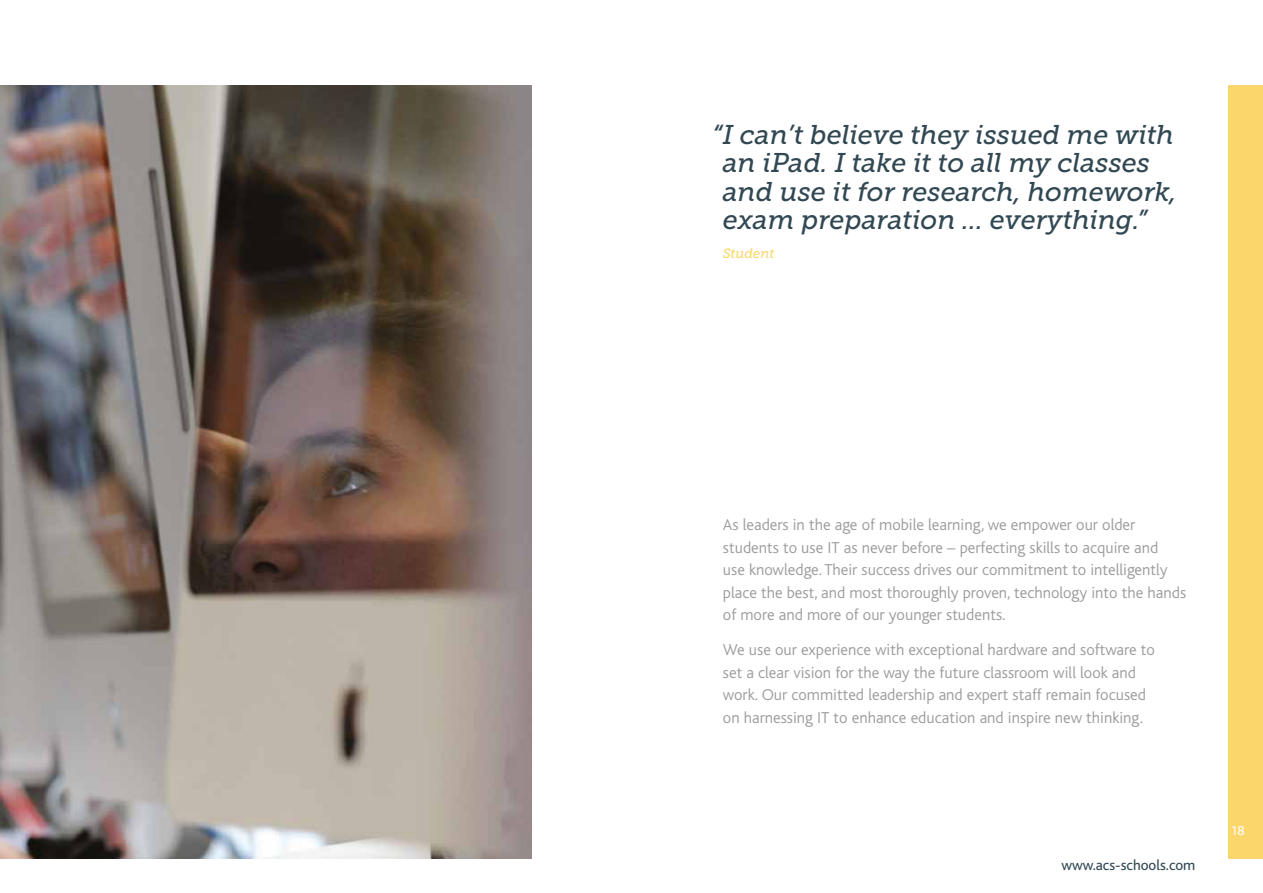
<style>
.page{position:relative;width:1263px;height:893px;background:#fff}
.page>*{position:absolute;margin:0;border:0;box-sizing:border-box;transform-origin:0 0}
.t1{font:italic 27px/28.5px "Museo Slab 500";color:#314853}
.t2{font:300 16.5px/22.5px "Bliss";color:#9d9d9c}
.t3{font:15px "Bliss";color:#314853}
.t4{font:italic 13.5px "Museo Slab 500";color:#fbd76b}
.t5{font:13.5px "Bliss";color:#fff}
</style>
<div class="page">
<img style="left:0;top:85px;width:531px;height:774px">
<div style="left:1229px;top:85px;width:34px;height:774px;background:#fbd76b"></div>
<h1 class="t1" style="left:723px;top:120px;width:456px;text-indent:-10px">“I can’t believe they issued me with an iPad. I take it to all my classes and use it for research, homework, exam preparation ... everything.”</h1>
<p class="t4" style="left:723px;top:245px;width:53px">Student</p>
<p class="t2" style="left:723px;top:514px;width:465px">As leaders in the age of mobile learning, we empower our older students to use IT as never before – perfecting skills to acquire and<br>use knowledge. Their success drives our commitment to intelligently place the best, and most thoroughly proven, technology into the hands of more and more of our younger students.</p>
<p class="t2" style="left:723px;top:639px;width:433px">We use our experience with exceptional hardware and software to set a clear vision for the way the future classroom will look and work. Our committed leadership and expert staff remain focused on harnessing IT to enhance education and inspire new thinking.</p>
<p class="t3" style="left:1061px;top:857px;width:136px">www.acs-schools.com</p>
<p class="t5" style="left:1230px;top:824px;width:16px">18</p>
</div>
